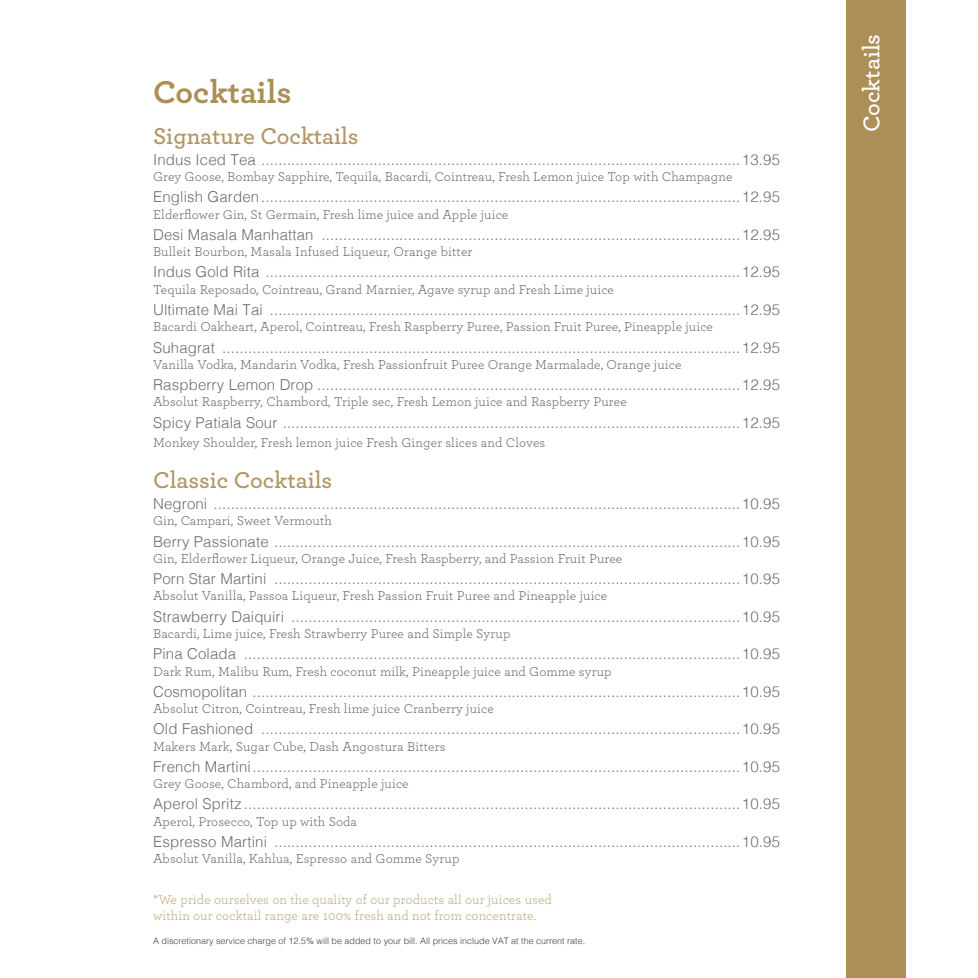
<style>
.page{position:relative;width:978px;height:978px;background:#fff}
.page>*{position:absolute;margin:0;border:0;box-sizing:border-box;transform-origin:0 0}
.t1{font:700 33px "Archer";color:#ab8f56}
.SubHeader{font:600 24px "Archer";color:#b19765}
.SubHeader-2{font:600 24px "Archer";color:#fff}
.Cocktail_Desc{font:300 15px "Helvetica";letter-spacing:.01em;color:#6c6d70}
.Cocktail_Desc-2{font:13.5px "Archer";letter-spacing:.01em;color:#6c6d70}
.Cocktail_Desc-3{font:13.5px/16.4px "Archer";letter-spacing:.01em;color:#c0aa7f}
.Cocktail_Name{font:300 9px "Helvetica";color:#40423c}
</style>
<div class="page">
<div style="left:846px;top:0;width:60px;height:978px;background:#ab8f56"></div>
<p class="t1" style="left:153px;top:66px;width:140px">Cocktails</p>
<p class="SubHeader" style="left:153px;top:118px;width:207px">Signature Cocktails</p>
<p class="Cocktail_Desc" style="left:153px;top:147px;width:629px">Indus Iced Tea ...............................................................................................................13.95</p>
<p class="Cocktail_Desc-2" style="left:153px;top:167px;width:581px">Grey Goose, Bombay Sapphire, Tequila, Bacardi, Cointreau, Fresh Lemon juice Top with Champagne</p>
<p class="Cocktail_Desc" style="left:153px;top:184px;width:629px">English Garden...............................................................................................................12.95</p>
<p class="Cocktail_Desc-2" style="left:153px;top:205px;width:357px">Elderflower Gin, St Germain, Fresh lime juice and Apple juice</p>
<p class="Cocktail_Desc" style="left:153px;top:222px;width:629px">Desi Masala Manhattan .................................................................................................12.95</p>
<p class="Cocktail_Desc-2" style="left:153px;top:242px;width:321px">Bulleit Bourbon, Masala Infused Liqueur, Orange bitter</p>
<p class="Cocktail_Desc" style="left:153px;top:259px;width:629px">Indus Gold Rita ..............................................................................................................12.95</p>
<p class="Cocktail_Desc-2" style="left:153px;top:280px;width:462px">Tequila Reposado, Cointreau, Grand Marnier, Agave syrup and Fresh Lime juice</p>
<p class="Cocktail_Desc" style="left:153px;top:297px;width:629px">Ultimate Mai Tai .............................................................................................................12.95</p>
<p class="Cocktail_Desc-2" style="left:153px;top:317px;width:561px">Bacardi Oakheart, Aperol, Cointreau, Fresh Raspberry Puree, Passion Fruit Puree, Pineapple juice</p>
<p class="Cocktail_Desc" style="left:153px;top:334px;width:629px">Suhagrat ........................................................................................................................12.95</p>
<p class="Cocktail_Desc-2" style="left:153px;top:355px;width:530px">Vanilla Vodka, Mandarin Vodka, Fresh Passionfruit Puree Orange Marmalade, Orange juice</p>
<p class="Cocktail_Desc" style="left:153px;top:372px;width:629px">Raspberry Lemon Drop ..................................................................................................12.95</p>
<p class="Cocktail_Desc-2" style="left:153px;top:393px;width:475px">Absolut Raspberry, Chambord, Triple sec, Fresh Lemon juice and Raspberry Puree</p>
<p class="Cocktail_Desc" style="left:153px;top:410px;width:629px">Spicy Patiala Sour ..........................................................................................................12.95</p>
<p class="Cocktail_Desc-2" style="left:153px;top:433px;width:394px">Monkey Shoulder, Fresh lemon juice Fresh Ginger slices and Cloves</p>
<p class="SubHeader" style="left:153px;top:462px;width:181px">Classic Cocktails</p>
<p class="Cocktail_Desc" style="left:153px;top:491px;width:629px">Negroni ..........................................................................................................................10.95</p>
<p class="Cocktail_Desc-2" style="left:153px;top:511px;width:180px">Gin, Campari, Sweet Vermouth</p>
<p class="Cocktail_Desc" style="left:153px;top:528px;width:629px">Berry Passionate ............................................................................................................10.95</p>
<p class="Cocktail_Desc-2" style="left:153px;top:549px;width:471px">Gin, Elderflower Liqueur, Orange Juice, Fresh Raspberry, and Passion Fruit Puree</p>
<p class="Cocktail_Desc" style="left:153px;top:566px;width:629px">Porn Star Martini ............................................................................................................10.95</p>
<p class="Cocktail_Desc-2" style="left:153px;top:587px;width:456px">Absolut Vanilla, Passoa Liqueur, Fresh Passion Fruit Puree and Pineapple juice</p>
<p class="Cocktail_Desc" style="left:153px;top:604px;width:629px">Strawberry Daiquiri ........................................................................................................10.95</p>
<p class="Cocktail_Desc-2" style="left:153px;top:624px;width:359px">Bacardi, Lime juice, Fresh Strawberry Puree and Simple Syrup</p>
<p class="Cocktail_Desc" style="left:153px;top:641px;width:629px">Pina Colada ...................................................................................................................10.95</p>
<p class="Cocktail_Desc-2" style="left:153px;top:662px;width:460px">Dark Rum, Malibu Rum, Fresh coconut milk, Pineapple juice and Gomme syrup</p>
<p class="Cocktail_Desc" style="left:153px;top:679px;width:629px">Cosmopolitan .................................................................................................................10.95</p>
<p class="Cocktail_Desc-2" style="left:153px;top:699px;width:342px">Absolut Citron, Cointreau, Fresh lime juice Cranberry juice</p>
<p class="Cocktail_Desc" style="left:153px;top:716px;width:629px">Old Fashioned ...............................................................................................................10.95</p>
<p class="Cocktail_Desc-2" style="left:153px;top:737px;width:294px">Makers Mark, Sugar Cube, Dash Angostura Bitters</p>
<p class="Cocktail_Desc" style="left:153px;top:754px;width:629px">French Martini.................................................................................................................10.95</p>
<p class="Cocktail_Desc-2" style="left:153px;top:774px;width:257px">Grey Goose, Chambord, and Pineapple juice</p>
<p class="Cocktail_Desc" style="left:153px;top:791px;width:629px">Aperol Spritz ...................................................................................................................10.95</p>
<p class="Cocktail_Desc-2" style="left:153px;top:812px;width:206px">Aperol, Prosecco, Top up with Soda</p>
<p class="Cocktail_Desc" style="left:153px;top:829px;width:629px">Espresso Martini ............................................................................................................10.95</p>
<p class="Cocktail_Desc-2" style="left:153px;top:849px;width:308px">Absolut Vanilla, Kahlua, Espresso and Gomme Syrup</p>
<p class="Cocktail_Desc-3" style="left:153px;top:891px;width:400px">*We pride ourselves on the quality of our products all our juices used within our cocktail range are 100% fresh and not from concentrate.</p>
<p class="Cocktail_Name" style="left:153px;top:933px;width:434px">A discretionary service charge of 12.5% will be added to your bill. All prices include VAT at the current rate.</p>
<p class="SubHeader-2" style="left:854px;top:132px;width:100px;rotate:-90deg">Cocktails</p>
</div>
